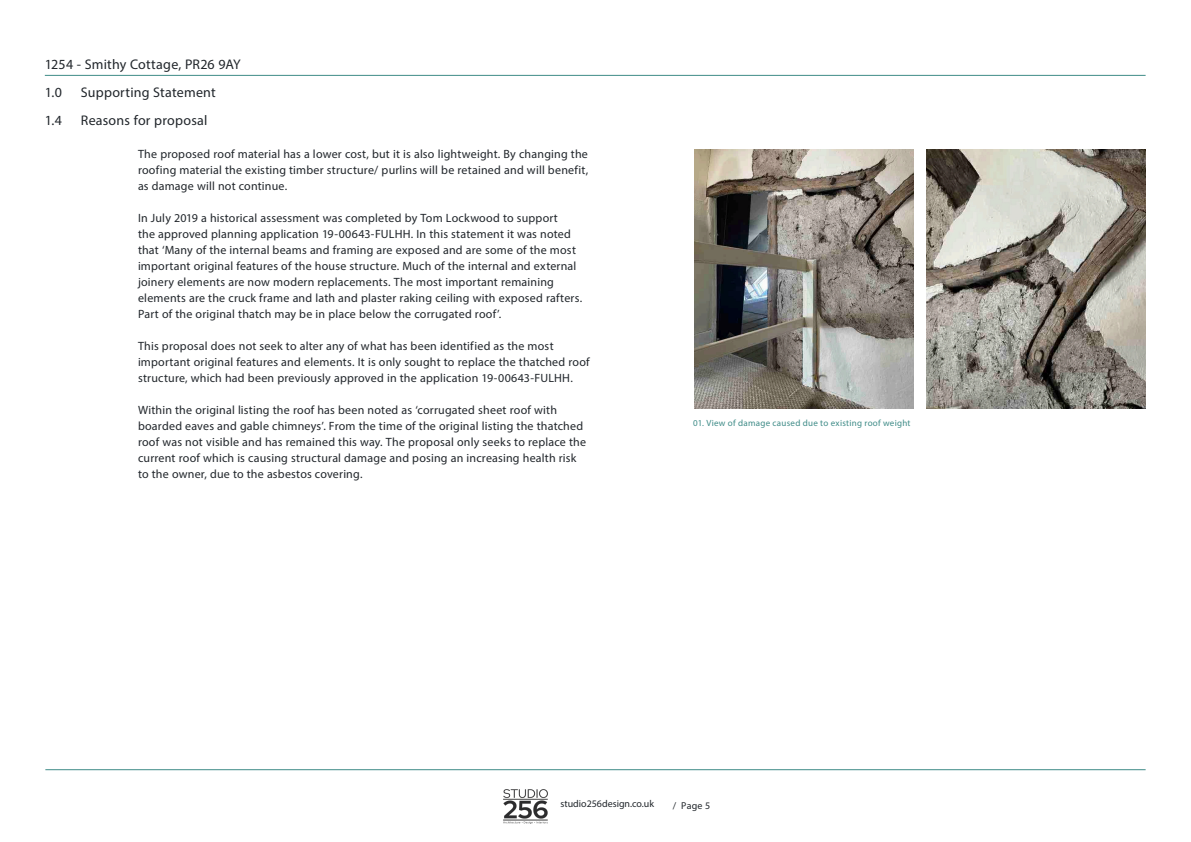
<style>
.page{position:relative;width:1191px;height:842px;background:#fff}
.page>*{position:absolute;margin:0;border:0;box-sizing:border-box;transform-origin:0 0}
.t1{font:14px "Myriad Pro";letter-spacing:.015em;color:#21262b}
.t2{font:12px/16px "Myriad Pro";letter-spacing:.015em;color:#21262b}
.t3{font:10px "Myriad Pro";color:#21262b}
.t4{font:9px "Myriad Pro";letter-spacing:.03em;color:#3e8b87}
</style>
<div class="page">
<hr style="left:45px;top:75px;width:1100px;height:1px;background:#3e8b87">
<hr style="left:45px;top:769px;width:1100px;height:1px;background:#3e8b87">
<img style="left:503px;top:789px;width:45px;height:35px">
<img style="left:694px;top:149px;width:219px;height:259px">
<img style="left:927px;top:149px;width:218px;height:259px">
<p class="t1" style="left:45px;top:55px;width:197px">1254 - Smithy Cottage, PR26 9AY</p>
<p class="t1" style="left:45px;top:83px;width:19px">1.0</p>
<p class="t1" style="left:81px;top:83px;width:136px">Supporting Statement</p>
<p class="t1" style="left:45px;top:111px;width:19px">1.4</p>
<p class="t1" style="left:81px;top:111px;width:128px">Reasons for proposal</p>
<p class="t2" style="left:138px;top:146px;width:452px;text-align:justify">The proposed roof material has a lower cost, but it is also lightweight. By changing the roofing material the existing timber structure/ purlins will be retained and will benefit, as damage will not continue.</p>
<p class="t2" style="left:138px;top:210px;width:446px">In July 2019 a historical assessment was completed by Tom Lockwood to support<br>the approved planning application 19-00643-FULHH. In this statement it was noted that ‘Many of the internal beams and framing are exposed and are some of the most important original features of the house structure. Much of the internal and external joinery elements are now modern replacements. The most important remaining elements are the cruck frame and lath and plaster raking ceiling with exposed rafters.<br>Part of the original thatch may be in place below the corrugated roof’.</p>
<p class="t2" style="left:138px;top:338px;width:453px">This proposal does not seek to alter any of what has been identified as the most important original features and elements. It is only sought to replace the thatched roof structure, which had been previously approved in the application 19-00643-FULHH.</p>
<p class="t2" style="left:138px;top:402px;width:450px">Within the original listing the roof has been noted as ‘corrugated sheet roof with boarded eaves and gable chimneys’. From the time of the original listing the thatched roof was not visible and has remained this way. The proposal only seeks to replace the current roof which is causing structural damage and posing an increasing health risk to the owner, due to the asbestos covering.</p>
<p class="t4" style="left:693px;top:417px;width:219px">01. View of damage caused due to existing roof weight</p>
<p class="t3" style="left:560px;top:797px;width:95px">studio256design.co.uk</p>
<p class="t3" style="left:673px;top:800px;width:39px">/ Page 5</p>
</div>
